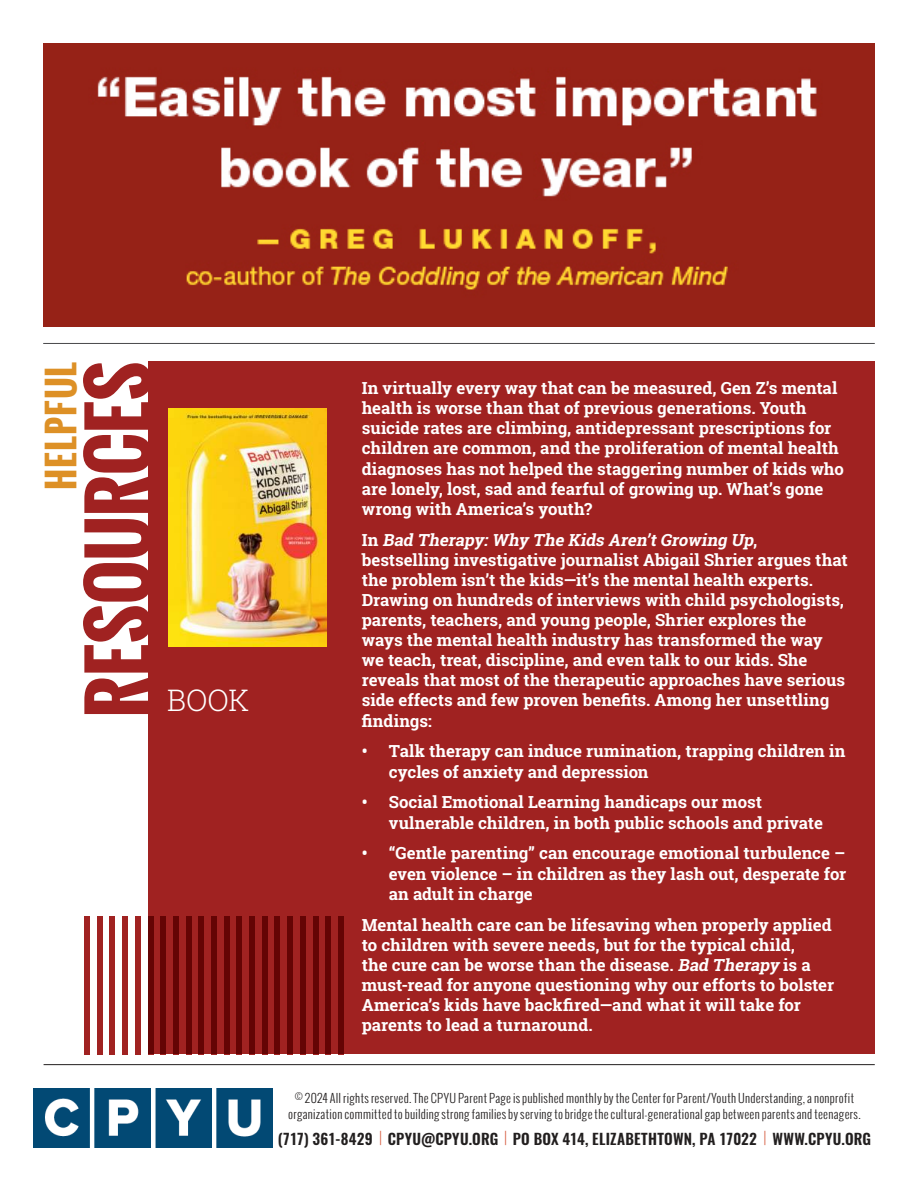
<style>
.page{position:relative;width:918px;height:1188px;background:#fff}
.page>*{position:absolute;margin:0;border:0;box-sizing:border-box;transform-origin:0 0}
.t1{font:700 75px "Oswald";letter-spacing:-.005em;color:#a02221}
.t2{font:700 36px "Oswald";letter-spacing:.03em;color:#dd9026}
.t3{font:300 30px "Roboto Slab";color:#fff}
.t4{font:700 16.8px/20.1px "Roboto Slab";letter-spacing:-.005em;color:#fff}
.t5{font:600 15px "Oswald";letter-spacing:.01em;color:#221f1f}
.t6{font:300 12px/16.5px "Oswald";letter-spacing:.02em;color:#221f1f;text-align:center}
.s1{font-style:italic}
.s2{font-weight:200;color:#d24f30}
</style>
<div class="page">
<img style="left:34px;top:1088px;width:239px;height:60px">
<hr style="left:44px;top:1064px;width:831px;height:1px;background:#221f1f">
<div style="left:148px;top:362px;width:727px;height:692px;background:#a02221"></div>
<hr style="left:43px;top:343px;width:832px;height:1px;background:#48484a">
<div style="left:84px;top:916px;width:6px;height:138px;background:#a02221"></div>
<div style="left:97px;top:916px;width:6px;height:138px;background:#a02221"></div>
<div style="left:110px;top:916px;width:5px;height:138px;background:#a02221"></div>
<div style="left:122px;top:916px;width:6px;height:138px;background:#a02221"></div>
<div style="left:135px;top:916px;width:6px;height:138px;background:#a02221"></div>
<div style="left:148px;top:916px;width:5px;height:138px;background:#640404"></div>
<div style="left:160px;top:916px;width:6px;height:138px;background:#640404"></div>
<div style="left:173px;top:916px;width:6px;height:138px;background:#640404"></div>
<div style="left:186px;top:916px;width:6px;height:138px;background:#640404"></div>
<div style="left:198px;top:916px;width:6px;height:138px;background:#640404"></div>
<div style="left:211px;top:916px;width:6px;height:138px;background:#640404"></div>
<div style="left:224px;top:916px;width:6px;height:138px;background:#640404"></div>
<div style="left:237px;top:916px;width:5px;height:138px;background:#640404"></div>
<div style="left:249px;top:916px;width:6px;height:138px;background:#640404"></div>
<div style="left:262px;top:916px;width:6px;height:138px;background:#640404"></div>
<div style="left:275px;top:916px;width:5px;height:138px;background:#640404"></div>
<div style="left:287px;top:916px;width:6px;height:138px;background:#640404"></div>
<div style="left:300px;top:916px;width:6px;height:138px;background:#640404"></div>
<div style="left:313px;top:916px;width:5px;height:138px;background:#640404"></div>
<div style="left:325px;top:916px;width:6px;height:138px;background:#640404"></div>
<div style="left:338px;top:916px;width:6px;height:138px;background:#640404"></div>
<img style="left:168px;top:408px;width:159px;height:238px">
<img style="left:43px;top:44px;width:832px;height:283px">
<h2 class="t2" style="left:44px;top:490px;width:130px;rotate:-90deg">HELPFUL</h2>
<h1 class="t1" style="left:83px;top:718px;width:358px;rotate:-90deg">RESOURCES</h1>
<h3 class="t3" style="left:167px;top:683px;width:84px">BOOK</h3>
<p class="t4" style="left:362px;top:379px;width:484px">In virtually every way that can be measured, Gen Z’s mental health is worse than that of previous generations. Youth suicide rates are climbing, antidepressant prescriptions for children are common, and the proliferation of mental health diagnoses has not helped the staggering number of kids who are lonely, lost, sad and fearful of growing up. What’s gone wrong with America’s youth?</p>
<p class="t4" style="left:362px;top:531px;width:487px">I n <span class="s1">Bad Therapy: Why The Kids Aren’t Growing Up</span>, bestselling investigative journalist Abigail Shrier argues that the problem isn’t the kids—it’s the mental health experts.<br>Drawing on hundreds of interviews with child psychologists, parents, teachers, and young people, Shrier explores the ways the mental health industry has transformed the way we teach, treat, discipline, and even talk to our kids. She reveals that most of the therapeutic approaches have serious side effects and few proven benefits. Among her unsettling findings:</p>
<p class="t4" style="left:389px;top:743px;width:458px;text-indent:-27px">• Talk therapy can induce rumination, trapping children in cycles of anxiety and depression</p>
<p class="t4" style="left:389px;top:794px;width:436px;text-indent:-27px">• Social Emotional Learning handicaps our most vulnerable children, in both public schools and private</p>
<p class="t4" style="left:389px;top:845px;width:459px;text-align:justify;text-indent:-27px">• “Gentle parenting” can encourage emotional turbulence – even violence – in children as they lash out, desperate for an adult in charge</p>
<p class="t4" style="left:362px;top:916px;width:474px">Mental health care can be lifesaving when properly applied to children with severe needs, but for the typical child,<br>the cure can be worse than the disease. <span class="s1">Bad Therapy</span> is a must-read for anyone questioning why our efforts to bolster America’s kids have backfired—and what it will take for parents to lead a turnaround.</p>
<p class="t6" style="left:288px;top:1091px;width:574px">© 2024 All rights reserved. The CPYU Parent Page is published monthly by the Center for Parent/Youth Understanding, a nonprofit organization committed to building strong families by serving to bridge the cultural-generational gap between parents and teenagers.</p>
<p class="t5" style="left:278px;top:1132px;width:595px">(717) 361-8429 <span class="s2">|</span> CPYU@CPYU.ORG <span class="s2">|</span> PO BOX 414, ELIZABETHTOWN, PA 17022 <span class="s2">|</span> WWW.CPYU.ORG</p>
</div>
